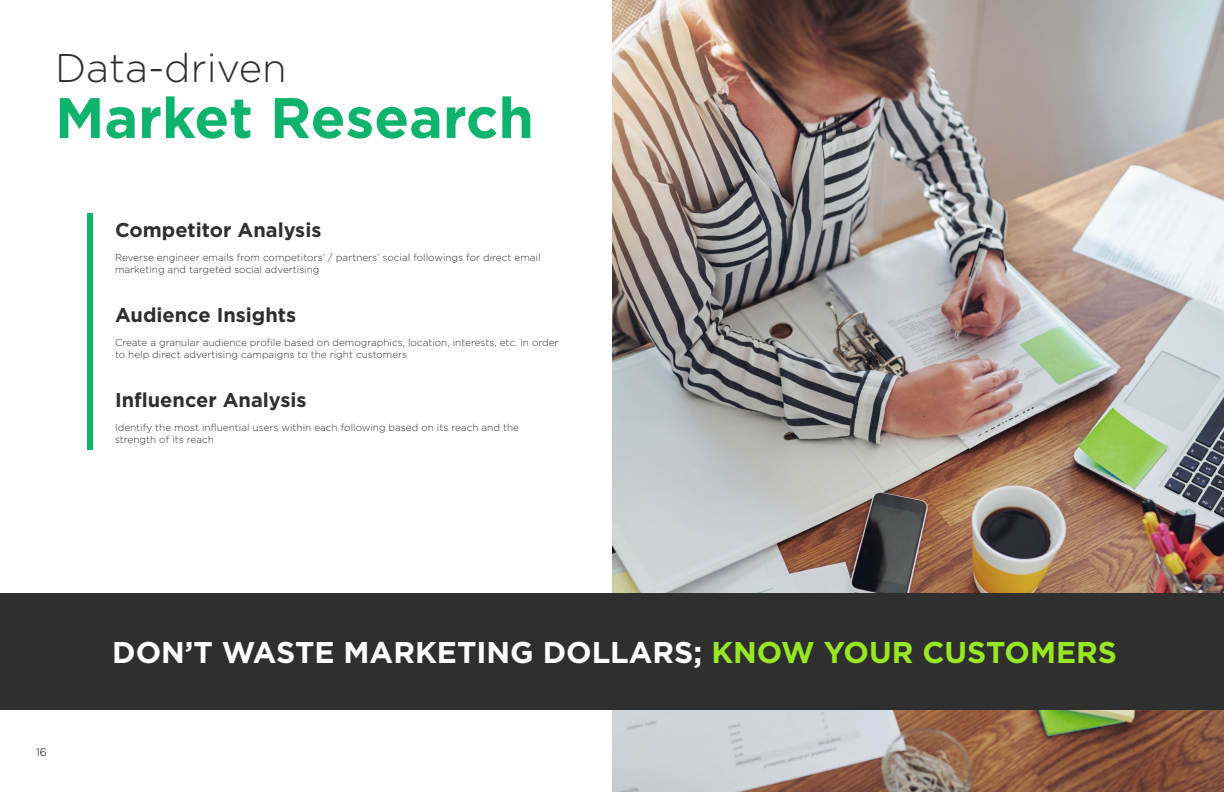
<style>
.page{position:relative;width:1224px;height:792px;background:#fff}
.page>*{position:absolute;margin:0;border:0;box-sizing:border-box;transform-origin:0 0}
.t1{font:700 57px "Gotham";color:#0eb36d}
.t2{font:300 40px "Gotham";color:#2f2f30}
.t3{font:700 30px "Gotham";color:#fff}
.t4{font:700 30px "Gotham";color:#97e823}
.t5{font:700 20px "Gotham";color:#2f2f30}
.t6{font:300 11px "Gotham";color:#000}
.t7{font:300 10px/12px "Gotham";color:#2f2f30}
.s1{color:#fff}
</style>
<div class="page">
<div style="left:87px;top:213px;width:6px;height:237px;background:#0eb36d"></div>
<img style="left:612px;top:0;width:612px;height:792px">
<div style="left:0;top:594px;width:1224px;height:116px;background:#2f2f30"></div>
<h2 class="t2" style="left:55px;top:46px;width:233px">Data-driven</h2>
<h1 class="t1" style="left:55px;top:85px;width:480px">Market Research</h1>
<h3 class="t5" style="left:115px;top:218px;width:208px">Competitor Analysis</h3>
<p class="t7" style="left:115px;top:251px;width:427px">Reverse engineer emails from competitors’ / partners’ social followings for direct email marketing and targeted social advertising</p>
<h3 class="t5" style="left:115px;top:303px;width:183px">Audience I nsights</h3>
<p class="t7" style="left:115px;top:336px;width:445px">Create a granular audience profile based on demographics, location, interests, etc. in order to help direct advertising campaigns to the right customers</p>
<h3 class="t5" style="left:115px;top:389px;width:193px">I nfluencer Analysis</h3>
<p class="t7" style="left:115px;top:422px;width:406px">Identify the most influential users within each following based on its reach and the strength of its reach</p>
<p class="t6" style="left:36px;top:746px;width:12px">16</p>
<h3 class="t3" style="left:112px;top:635px;width:135px">Don’t was</h3>
<h3 class="t3" style="left:295px;top:635px;width:73px">te mar</h3>
<h3 class="t3" style="left:415px;top:635px;width:150px">keting dollars</h3>
<h3 class="t4" style="left:693px;top:635px;width:93px"><span class="s1">;</span> know</h3>
<h3 class="t4" style="left:824px;top:635px;width:44px">your</h3>
<h3 class="t4" style="left:922px;top:635px;width:22px">cus</h3>
<h3 class="t4" style="left:986px;top:635px;width:110px">tom ers</h3>
</div>
